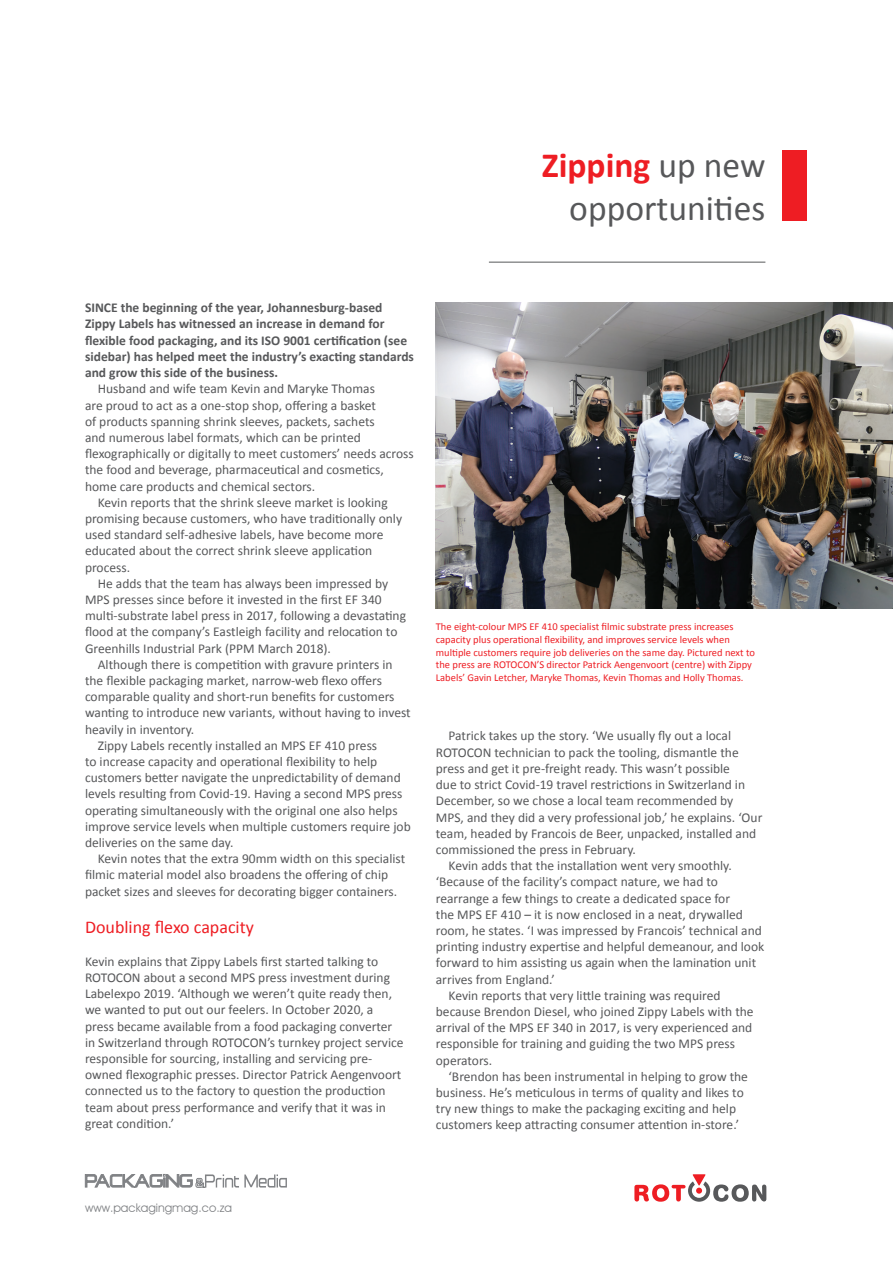
<style>
.page{position:relative;width:893px;height:1263px;background:#fff}
.page>*{position:absolute;margin:0;border:0;box-sizing:border-box;transform-origin:0 0}
.t1{font:35.55px/42.8px "Calibri";color:#57585a;text-align:right}
.t2{font:18px "Calibri";color:#ee1d23}
.t3{font:13.5px/16.2px "Calibri";color:#57585a}
.t4{font:700 13.5px/16.2px "Calibri";color:#57585a}
.t5{font:12px "Avant Garde IT Cby BT";color:#808285}
.t6{font:10.5px/12.6px "Calibri";color:#ee1d23}
.s1{font-weight:700;color:#ee1d23}
</style>
<div class="page">
<svg style="left:85px;top:1174px;width:202px;height:14px"></svg>
<svg style="left:634px;top:1174px;width:132px;height:28px"></svg>
<div style="left:782px;top:151px;width:25px;height:70px;background:#ee1d23"></div>
<hr style="left:489px;top:262px;width:276px;height:1px;background:#57585a">
<img style="left:436px;top:302px;width:457px;height:306px">
<h1 class="t1" style="left:542px;top:144px;width:225px"><span class="s1">Zipping</span> up new opportunities</h1>
<p class="t4" style="left:85px;top:300px;width:330px">SINCE the beginning of the year, Johannesburg-based Zippy Labels has witnessed an increase in demand for flexible food packaging, and its ISO 9001 certification (see sidebar) has helped meet the industry’s exacting standards and grow this side of the business.</p>
<p class="t3" style="left:98px;top:381px;width:279px">Husband and wife team Kevin and Maryke Thomas</p>
<p class="t3" style="left:85px;top:397px;width:293px">are proud to act as a one-stop shop, offering a basket</p>
<p class="t3" style="left:85px;top:413px;width:291px">of products spanning shrink sleeves, packets, sachets</p>
<p class="t3" style="left:85px;top:429px;width:277px">and numerous label formats, which can be printed</p>
<p class="t3" style="left:85px;top:446px;width:330px">flexographically or digitally to meet customers’ needs across</p>
<p class="t3" style="left:85px;top:462px;width:300px">the food and beverage, pharmaceutical and cosmetics,</p>
<p class="t3" style="left:85px;top:478px;width:232px">home care products and chemical sectors.</p>
<p class="t3" style="left:98px;top:494px;width:291px">Kevin reports that the shrink sleeve market is looking</p>
<p class="t3" style="left:85px;top:510px;width:319px">promising because customers, who have traditionally only</p>
<p class="t3" style="left:85px;top:527px;width:300px">used standard self-adhesive labels, have become more</p>
<p class="t3" style="left:85px;top:543px;width:289px">educated about the correct shrink sleeve application</p>
<p class="t3" style="left:85px;top:559px;width:47px">process.</p>
<p class="t3" style="left:98px;top:575px;width:292px">He adds that the team has always been impressed by</p>
<p class="t3" style="left:85px;top:591px;width:298px">MPS presses since before it invested in the first EF 340</p>
<p class="t3" style="left:85px;top:608px;width:322px">multi-substrate label press in 2017, following a devastating</p>
<p class="t3" style="left:85px;top:624px;width:314px">flood at the company’s Eastleigh facility and relocation to</p>
<p class="t3" style="left:85px;top:640px;width:247px">Greenhills Industrial Park (PPM March 2018).</p>
<p class="t3" style="left:98px;top:656px;width:296px">Although there is competition with gravure printers in</p>
<p class="t3" style="left:85px;top:672px;width:298px">the flexible packaging market, narrow-web flexo offers</p>
<p class="t3" style="left:85px;top:689px;width:311px">comparable quality and short-run benefits for customers</p>
<p class="t3" style="left:85px;top:705px;width:327px">wanting to introduce new variants, without having to invest</p>
<p class="t3" style="left:85px;top:721px;width:111px">heavily in inventory.</p>
<p class="t3" style="left:98px;top:737px;width:281px">Zippy Labels recently installed an MPS EF 410 press</p>
<p class="t3" style="left:85px;top:753px;width:294px">to increase capacity and operational flexibility to help</p>
<p class="t3" style="left:85px;top:770px;width:317px">customers better navigate the unpredictability of demand</p>
<p class="t3" style="left:85px;top:786px;width:319px">levels resulting from Covid-19. Having a second MPS press</p>
<p class="t3" style="left:85px;top:802px;width:314px">operating simultaneously with the original one also helps</p>
<p class="t3" style="left:85px;top:818px;width:327px">improve service levels when multiple customers require job</p>
<p class="t3" style="left:85px;top:834px;width:150px">deliveries on the same day.</p>
<p class="t3" style="left:98px;top:851px;width:309px">Kevin notes that the extra 90mm width on this specialist</p>
<p class="t3" style="left:85px;top:867px;width:305px">filmic material model also broadens the offering of chip</p>
<p class="t3" style="left:85px;top:883px;width:314px">packet sizes and sleeves for decorating bigger containers.</p>
<h2 class="t2" style="left:85px;top:916px;width:170px">Doubling flexo capacity</h2>
<p class="t3" style="left:85px;top:953px;width:320px">Kevin explains that Zippy Labels first started talking to ROTOCON about a second MPS press investment during Labelexpo 2019. ‘Although we weren’t quite ready then, we wanted to put out our feelers. In October 2020, a press became available from a food packaging converter in Switzerland through ROTOCON’s turnkey project service responsible for sourcing, installing and servicing pre&shy;owned flexographic presses. Director Patrick Aengenvoort connected us to the factory to question the production team about press performance and verify that it was in great condition.’</p>
<p class="t6" style="left:436px;top:621px;width:321px">The eight-colour MPS EF 410 specialist filmic substrate press increases capacity plus operational flexibility, and improves service levels when multiple customers require job deliveries on the same day. Pictured next to the press are ROTOCON’S director Patrick Aengenvoort (centre) with Zippy Labels’ Gavin Letcher, Maryke Thomas, Kevin Thomas and Holly Thomas.</p>
<p class="t3" style="left:449px;top:728px;width:284px">Patrick takes up the story. ‘We usually fly out a local</p>
<p class="t3" style="left:436px;top:744px;width:304px">ROTOCON technician to pack the tooling, dismantle the</p>
<p class="t3" style="left:436px;top:760px;width:296px">press and get it pre-freight ready. This wasn’t possible</p>
<p class="t3" style="left:436px;top:776px;width:311px">due to strict Covid-19 travel restrictions in Switzerland in</p>
<p class="t3" style="left:436px;top:793px;width:299px">December, so we chose a local team recommended by</p>
<p class="t3" style="left:436px;top:809px;width:328px">MPS, and they did a very professional job,’ he explains. ‘Our</p>
<p class="t3" style="left:436px;top:825px;width:322px">team, headed by Francois de Beer, unpacked, installed and</p>
<p class="t3" style="left:436px;top:841px;width:202px">commissioned the press in February.</p>
<p class="t3" style="left:449px;top:857px;width:285px">Kevin adds that the installation went very smoothly.</p>
<p class="t3" style="left:436px;top:874px;width:284px">‘Because of the facility’s compact nature, we had to</p>
<p class="t3" style="left:436px;top:890px;width:296px">rearrange a few things to create a dedicated space for</p>
<p class="t3" style="left:436px;top:906px;width:309px">the MPS EF 410 – it is now enclosed in a neat, drywalled</p>
<p class="t3" style="left:436px;top:922px;width:328px">room, he states. ‘I was impressed by Francois’ technical and</p>
<p class="t3" style="left:436px;top:938px;width:330px">printing industry expertise and helpful demeanour, and look</p>
<p class="t3" style="left:436px;top:955px;width:322px">forward to him assisting us again when the lamination unit</p>
<p class="t3" style="left:436px;top:971px;width:121px">arrives from England.’</p>
<p class="t3" style="left:449px;top:987px;width:273px">Kevin reports that very little training was required</p>
<p class="t3" style="left:436px;top:1003px;width:319px">because Brendon Diesel, who joined Zippy Labels with the</p>
<p class="t3" style="left:436px;top:1019px;width:318px">arrival of the MPS EF 340 in 2017, is very experienced and</p>
<p class="t3" style="left:436px;top:1036px;width:301px">responsible for training and guiding the two MPS press</p>
<p class="t3" style="left:436px;top:1052px;width:58px">operators.</p>
<p class="t3" style="left:449px;top:1068px;width:301px">‘Brendon has been instrumental in helping to grow the</p>
<p class="t3" style="left:436px;top:1084px;width:309px">business. He’s meticulous in terms of quality and likes to</p>
<p class="t3" style="left:436px;top:1100px;width:302px">try new things to make the packaging exciting and help</p>
<p class="t3" style="left:436px;top:1117px;width:305px">customers keep attracting consumer attention in-store.’</p>
<p class="t5" style="left:85px;top:1201px;width:149px">www.packagingmag.co.za</p>
</div>
